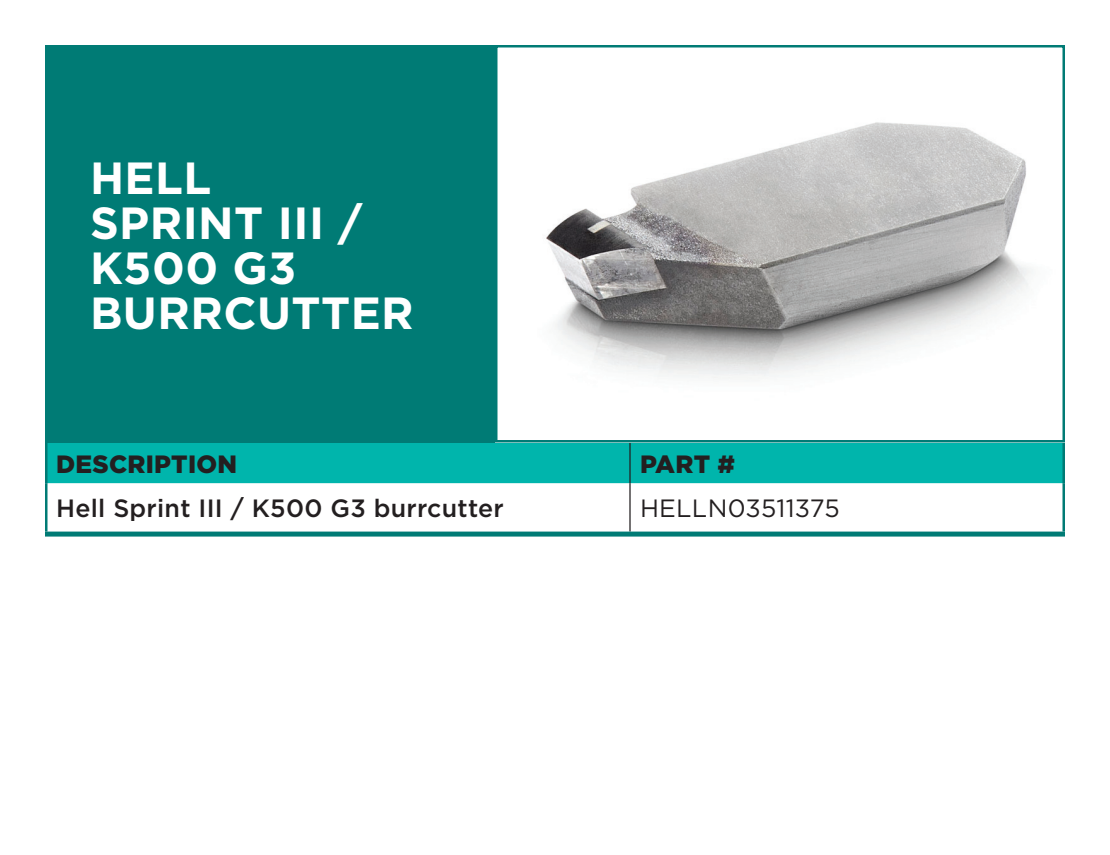
<style>
.page{position:relative;width:1110px;height:855px;background:#fff}
.page>*{position:absolute;margin:0;border:0;box-sizing:border-box;transform-origin:0 0}
.t1{font:700 45px/45px "Gotham";letter-spacing:.01em;color:#fff}
.t2{font:500 25px "Gotham";letter-spacing:.01em;color:#231f20}
.t3{font:900 25px "Gotham";letter-spacing:.01em;color:#231f20}
.t4{font:25px "Gotham";letter-spacing:.01em;color:#231f20}
</style>
<div class="page">
<div style="left:46px;top:442px;width:1018px;height:41px;background:#00b5ac"></div>
<hr style="left:629px;top:443px;width:2px;height:40px;background:#231f20">
<hr style="left:629px;top:483px;width:2px;height:49px;background:#231f20">
<div style="left:45px;top:532px;width:585px;height:5px;background:#007b75"></div>
<div style="left:630px;top:532px;width:435px;height:5px;background:#007b75"></div>
<hr style="left:45px;top:443px;width:3px;height:40px;background:#007b75">
<hr style="left:1062px;top:443px;width:3px;height:40px;background:#007b75">
<hr style="left:45px;top:483px;width:3px;height:49px;background:#007b75">
<hr style="left:1062px;top:483px;width:3px;height:49px;background:#007b75">
<img style="left:546px;top:122px;width:487px;height:256px">
<div style="left:495px;top:45px;width:570px;height:397px;border:2px solid #007b75"></div>
<div style="left:45px;top:45px;width:450px;height:397px;background:#007b75"></div>
<h1 class="t1" style="left:90px;top:156px;width:325px">HELL<br>SPRINT III /<br>K500 G3<br>BURRCUTTER</h1>
<p class="t3" style="left:56px;top:450px;width:182px">DESCRIPTION</p>
<p class="t3" style="left:640px;top:450px;width:97px">PART #</p>
<p class="t2" style="left:56px;top:494px;width:449px">Hell Sprint III / K500 G3 burrcutter</p>
<p class="t4" style="left:640px;top:494px;width:201px">HELLN03511375</p>
</div>
